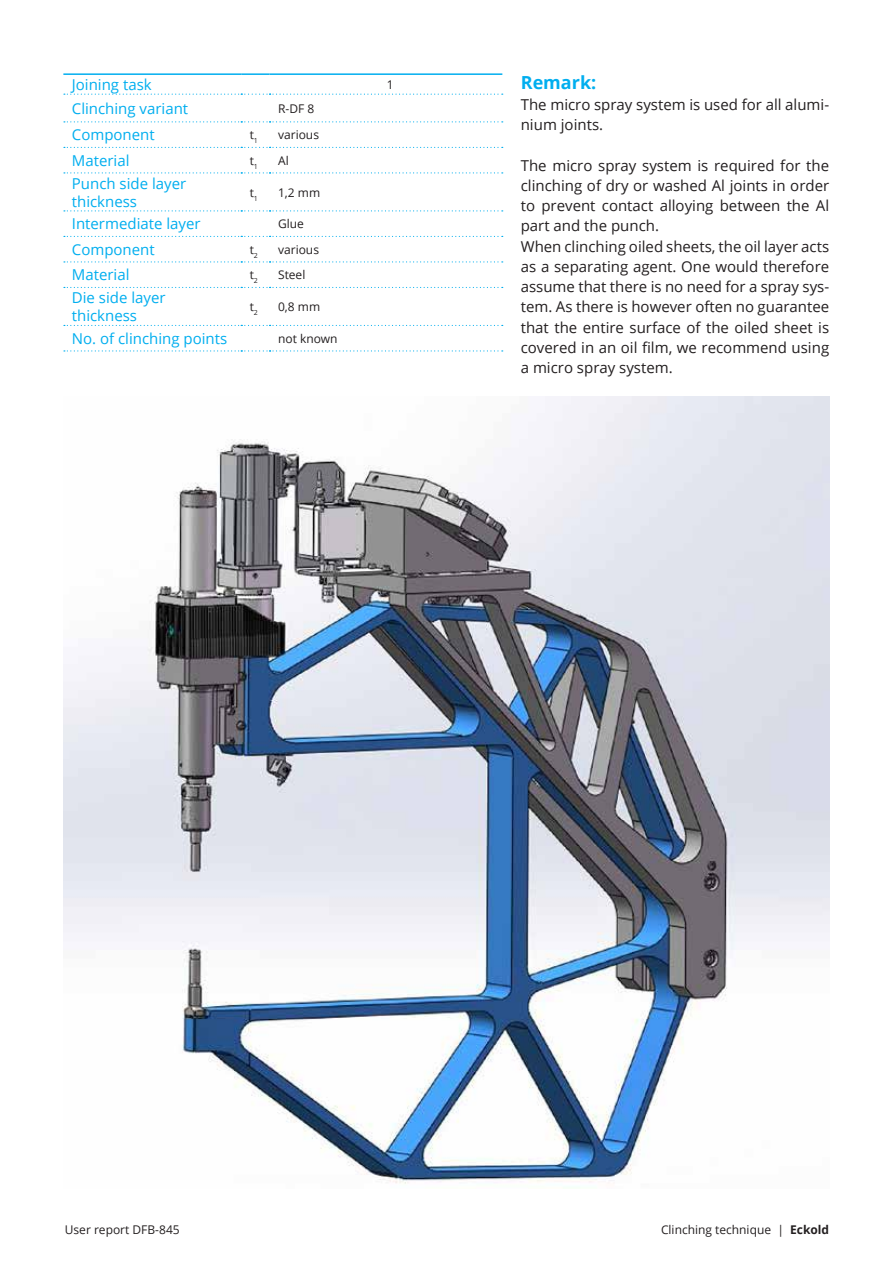
<style>
.page{position:relative;width:893px;height:1263px;background:#fff}
.page>*{position:absolute;margin:0;border:0;box-sizing:border-box;transform-origin:0 0}
.t1{font:700 18px "Open Sans";color:#00aeef}
.t2{font:15px/20.2px "Open Sans";color:#231f20}
.t3{font:15px/18px "Open Sans";color:#00aeef}
.t4{font:12px "Open Sans";color:#231f20}
.s1{font-weight:700}
</style>
<div class="page">
<svg style="left:64px;top:287px;width:439px;height:1px"></svg>
<hr style="left:63px;top:73px;width:178px;height:2px;background:#00aeef">
<hr style="left:241px;top:73px;width:29px;height:2px;background:#00aeef">
<hr style="left:270px;top:73px;width:232px;height:2px;background:#00aeef">
<svg style="left:64px;top:94px;width:439px;height:1px"></svg>
<svg style="left:64px;top:121px;width:439px;height:1px"></svg>
<svg style="left:64px;top:147px;width:439px;height:1px"></svg>
<svg style="left:64px;top:172px;width:439px;height:1px"></svg>
<svg style="left:64px;top:210px;width:439px;height:1px"></svg>
<svg style="left:64px;top:325px;width:439px;height:1px"></svg>
<svg style="left:64px;top:350px;width:439px;height:1px"></svg>
<svg style="left:64px;top:236px;width:439px;height:1px"></svg>
<svg style="left:64px;top:261px;width:439px;height:1px"></svg>
<img style="left:63px;top:396px;width:767px;height:788px">
<p class="t3" style="left:72px;top:75px;width:81px">Joining task</p>
<p class="t4" style="left:387px;top:76px;width:8px">1</p>
<p class="t3" style="left:72px;top:99px;width:118px">Clinching variant</p>
<p class="t4" style="left:278px;top:100px;width:38px">R-DF 8</p>
<p class="t3" style="left:72px;top:126px;width:84px">Component</p>
<p class="t4" style="left:250px;top:127px;width:10px">t<sub>1</sub></p>
<p class="t4" style="left:278px;top:127px;width:42px">various</p>
<p class="t3" style="left:72px;top:151px;width:59px">Material</p>
<p class="t4" style="left:250px;top:152px;width:10px">t<sub>1</sub></p>
<p class="t4" style="left:278px;top:152px;width:12px">Al</p>
<p class="t3" style="left:72px;top:174px;width:116px">Punch side layer thickness</p>
<p class="t4" style="left:250px;top:184px;width:10px">t<sub>1</sub></p>
<p class="t4" style="left:278px;top:184px;width:44px">1,2 mm</p>
<p class="t3" style="left:72px;top:215px;width:130px">Intermediate layer</p>
<p class="t4" style="left:278px;top:216px;width:27px">Glue</p>
<p class="t3" style="left:72px;top:240px;width:84px">Component</p>
<p class="t4" style="left:250px;top:241px;width:10px">t<sub>2</sub></p>
<p class="t4" style="left:278px;top:241px;width:42px">various</p>
<p class="t3" style="left:72px;top:266px;width:59px">Material</p>
<p class="t4" style="left:250px;top:267px;width:10px">t<sub>2</sub></p>
<p class="t4" style="left:278px;top:267px;width:29px">Steel</p>
<p class="t3" style="left:72px;top:288px;width:95px">Die side layer thickness</p>
<p class="t4" style="left:250px;top:298px;width:10px">t<sub>2</sub></p>
<p class="t4" style="left:278px;top:298px;width:44px">0,8 mm</p>
<p class="t3" style="left:72px;top:329px;width:157px">No. of clinching points</p>
<p class="t4" style="left:278px;top:330px;width:61px">not known</p>
<p class="t1" style="left:521px;top:70px;width:77px">Remark:</p>
<p class="t2" style="left:521px;top:94px;width:310px">The micro spray system is used for all alumi&shy;nium joints.</p>
<p class="t2" style="left:521px;top:155px;width:310px">The micro spray system is required for the clinching of dry or washed Al joints in order to prevent contact alloying between the Al part and the punch.<br>When clinching oiled sheets, the oil layer acts as a separating agent. One would therefore assume that there is no need for a spray sys&shy;tem. As there is however often no guarantee that the entire surface of the oiled sheet is covered in an oil film, we recommend using a micro spray system.</p>
<p class="t4" style="left:65px;top:1221px;width:116px">User report DFB-845</p>
<p class="t4" style="left:661px;top:1221px;width:170px">Clinching technique | <span class="s1">Eckold</span></p>
</div>
